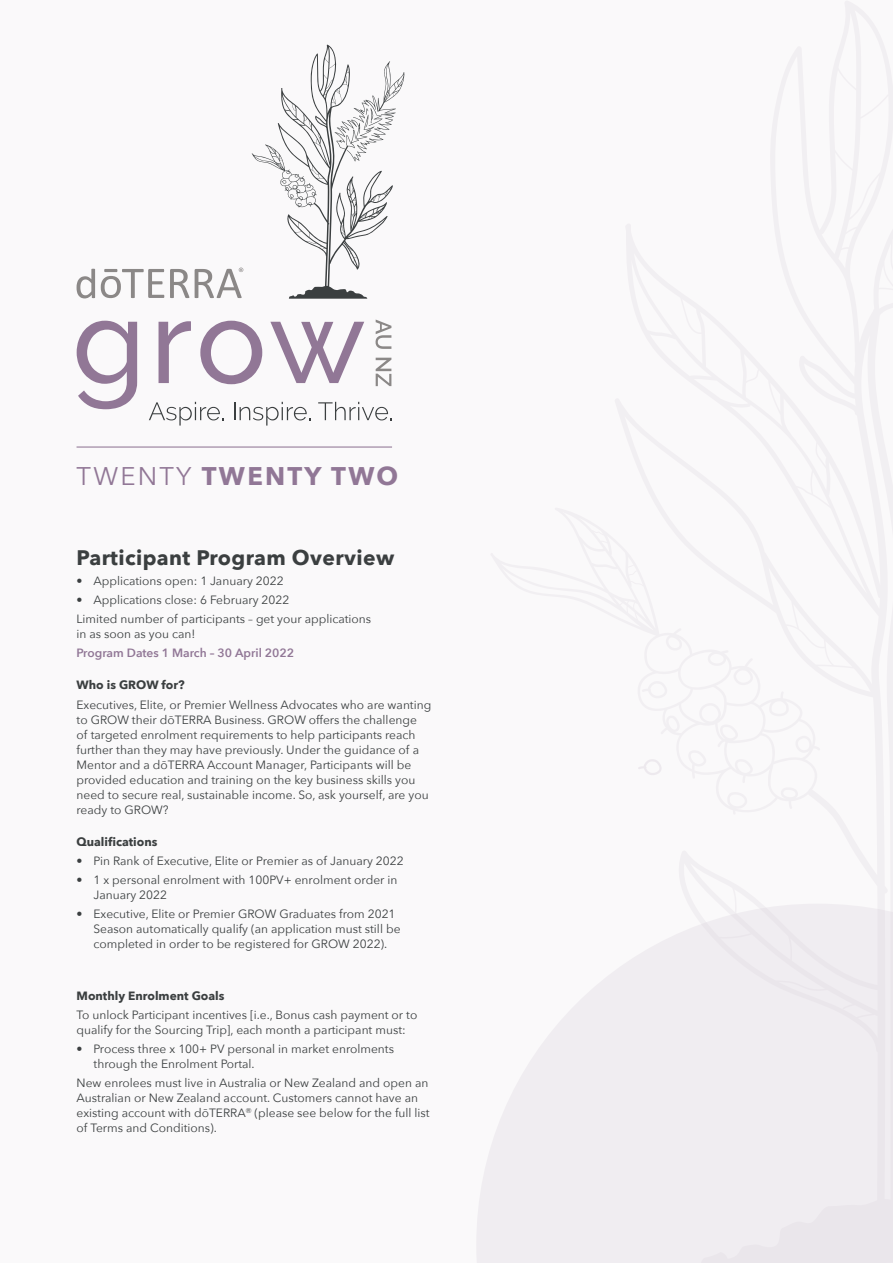
<style>
.page{position:relative;width:893px;height:1263px;background:#f7f6f8}
.page>*{position:absolute;margin:0;border:0;box-sizing:border-box;transform-origin:0 0}
.t1{font:700 25.5px "Avenir Next";letter-spacing:.09em;color:#917796}
.t2{font:700 21px "Avenir Next";letter-spacing:.02em;color:#3b3f40}
.t3{font:12px/15px "Avenir Next";color:#3b3f40}
.t4{font:700 12px "Avenir Next";color:#3b3f40}
.t5{font:600 12px "Avenir Next";color:#917796}
.s1{font-weight:400}
</style>
<div class="page">
<div style="left:701px;top:908px;width:192px;height:355px;background:#f0edf1"></div>
<svg style="left:639px;top:760px;width:22px;height:15px"></svg>
<svg style="left:149px;top:402px;width:74px;height:24px"></svg>
<svg style="left:234px;top:402px;width:76px;height:24px"></svg>
<svg style="left:318px;top:402px;width:74px;height:18px"></svg>
<svg style="left:170px;top:269px;width:19px;height:29px"></svg>
<svg style="left:101px;top:269px;width:63px;height:29px"></svg>
<svg style="left:77px;top:269px;width:18px;height:29px"></svg>
<svg style="left:195px;top:268px;width:48px;height:30px"></svg>
<svg style="left:77px;top:321px;width:60px;height:88px"></svg>
<svg style="left:159px;top:321px;width:32px;height:62px"></svg>
<svg style="left:200px;top:321px;width:62px;height:63px"></svg>
<svg style="left:270px;top:322px;width:94px;height:61px"></svg>
<svg style="left:376px;top:320px;width:15px;height:29px"></svg>
<svg style="left:376px;top:358px;width:15px;height:28px"></svg>
<svg style="left:252px;top:45px;width:153px;height:254px"></svg>
<hr style="left:77px;top:446px;width:315px;height:2px;background:#917796">
<h1 class="t1" style="left:77px;top:454px;width:323px"><span class="s1">TWENTY</span> TWENTY TWO</h1>
<h2 class="t2" style="left:77px;top:540px;width:319px">Participant Program Overview</h2>
<p class="t3" style="left:77px;top:572px;width:209px">• Applications open: 1 January 2022</p>
<p class="t3" style="left:77px;top:589px;width:296px;line-height:19.2px">• Applications close: 6 February 2022<br>Limited number of participants – get your applications</p>
<p class="t3" style="left:77px;top:626px;width:120px">in as soon as you can!</p>
<p class="t5" style="left:77px;top:643px;width:219px">Program Dates 1 March – 30 April 2022</p>
<p class="t4" style="left:77px;top:675px;width:110px">Who is GROW for?</p>
<p class="t3" style="left:77px;top:696px;width:356px">Executives, Elite, or Premier Wellness Advocates who are wanting to GROW their dōTERRA Business. GROW offers the challenge<br>of targeted enrolment requirements to help participants reach further than they may have previously. Under the guidance of a Mentor and a dōTERRA Account Manager, Participants will be provided education and training on the key business skills you need to secure real, sustainable income. So, ask yourself, are you ready to GROW?</p>
<p class="t4" style="left:77px;top:831px;width:82px">Qualifications</p>
<p class="t3" style="left:77px;top:853px;width:329px">• Pin Rank of Executive, Elite or Premier as of January 2022</p>
<p class="t3" style="left:94px;top:872px;width:305px;text-indent:-17px">• 1 x personal enrolment with 100PV+ enrolment order in<br>January 2022</p>
<p class="t3" style="left:94px;top:906px;width:308px;text-indent:-17px">• Executive, Elite or Premier GROW Graduates from 2021<br>Season automatically qualify (an application must still be completed in order to be registered for GROW 2022).</p>
<p class="t4" style="left:77px;top:985px;width:149px">Monthly Enrolment Goals</p>
<p class="t3" style="left:77px;top:1007px;width:342px">To unlock Participant incentives [i.e., Bonus cash payment or to qualify for the Sourcing Trip], each month a participant must:</p>
<p class="t3" style="left:94px;top:1041px;width:302px;text-indent:-17px">• Process three x 100+ PV personal in market enrolments through the Enrolment Portal.</p>
<p class="t3" style="left:77px;top:1075px;width:355px">New enrolees must live in Australia or New Zealand and open an Australian or New Zealand account. Customers cannot have an existing account with dōTERRA<sup>®</sup> (please see below for the full list of Terms and Conditions).</p>
</div>
